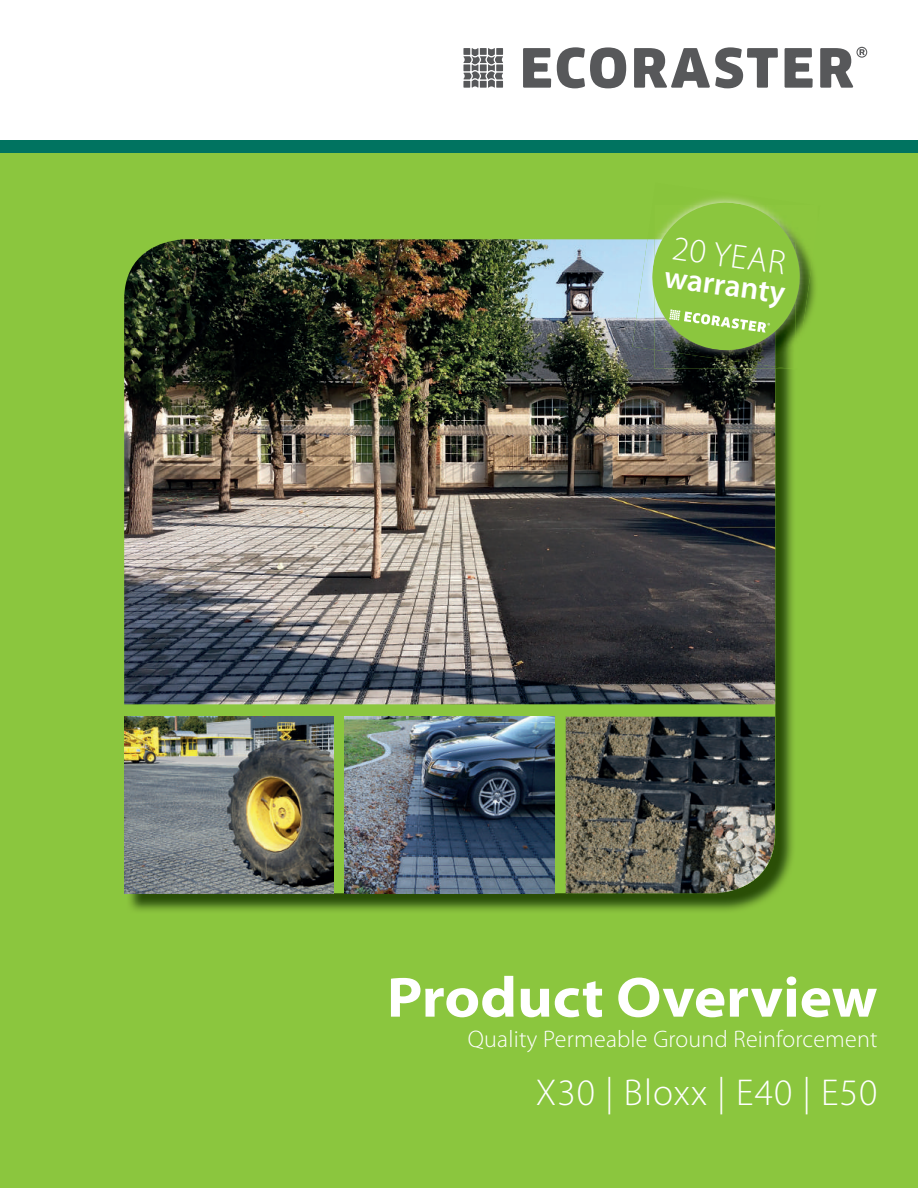
<style>
.page{position:relative;width:918px;height:1188px;background:#fff}
.page>*{position:absolute;margin:0;border:0;box-sizing:border-box;transform-origin:0 0}
.t1{font:700 semi-expanded 57px "Myriad Pro";color:#fff}
.t2{font:300 37.5px "Myriad Pro";letter-spacing:.03em;color:#fff}
.t3{font:300 34.2px "Myriad Pro";color:#fff}
.t4{font:600 31.35px "Myriad Pro";color:#fff}
.t5{font:300 24px "Myriad Pro";letter-spacing:.01em;color:#fff}
</style>
<div class="page">
<div style="left:0;top:153px;width:918px;height:1035px;background:#8bc63e"></div>
<div style="left:0;top:140px;width:918px;height:13px;background:#007360"></div>
<img style="left:127px;top:370px;width:666px;height:541px">
<img style="left:124px;top:239px;width:651px;height:654px">
<svg style="left:523px;top:48px;width:28px;height:40px"></svg>
<svg style="left:785px;top:48px;width:28px;height:40px"></svg>
<svg style="left:820px;top:47px;width:47px;height:41px"></svg>
<svg style="left:557px;top:47px;width:69px;height:41px"></svg>
<svg style="left:634px;top:47px;width:144px;height:41px"></svg>
<svg style="left:463px;top:48px;width:40px;height:40px"></svg>
<img style="left:124px;top:717px;width:209px;height:176px">
<img style="left:566px;top:717px;width:209px;height:176px">
<img style="left:345px;top:717px;width:209px;height:176px">
<img style="left:125px;top:239px;width:60px;height:51px">
<img style="left:647px;top:197px;width:128px;height:173px">
<svg style="left:775px;top:368px;width:18px;height:2px"></svg>
<img style="left:632px;top:239px;width:15px;height:111px">
<img style="left:655px;top:249px;width:161px;height:119px">
<img style="left:775px;top:355px;width:21px;height:13px">
<img style="left:655px;top:355px;width:120px;height:12px">
<svg style="left:647px;top:198px;width:158px;height:157px"></svg>
<h3 class="t3" style="left:675px;top:227px;width:115px;rotate:8deg">20 YEAR</h3>
<h3 class="t4" style="left:667px;top:257px;width:123px;rotate:8deg">warranty</h3>
<h1 class="t1" style="left:387px;top:965px;width:492px">Product Overview</h1>
<p class="t5" style="left:468px;top:1025px;width:411px">Quality Permeable Ground Reinforcement</p>
<h2 class="t2" style="left:536px;top:1070px;width:343px">X30 | Bloxx | E40 | E50</h2>
</div>
